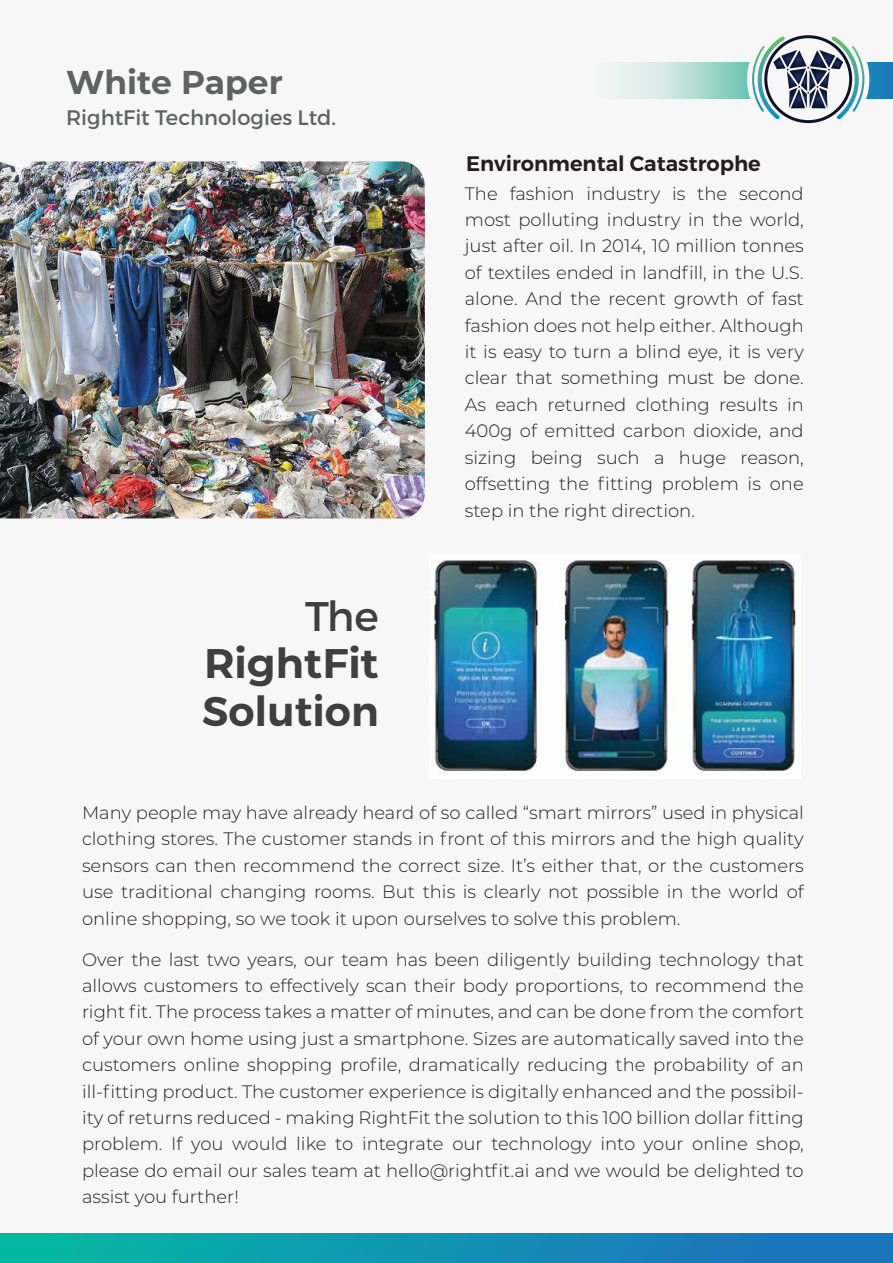
<style>
.page{position:relative;width:893px;height:1263px;background:#f7f7f7}
.page>*{position:absolute;margin:0;border:0;box-sizing:border-box;transform-origin:0 0}
.t1{font:700 41.4px "Montserrat";color:#3f3f3f}
.t2{font:600 41.4px "Montserrat";color:#3f3f3f}
.t3{font:41.4px "Montserrat";color:#3f3f3f}
.t4{font:700 33px "Montserrat";color:#606161}
.t5{font:21px "Montserrat";color:#606161}
.t6{font:600 21px "Montserrat";color:#231f20}
.t7{font:300 18px/26.4px "Montserrat";color:#231f20;text-align:justify}
</style>
<div class="page">
<div style="left:0;top:1233px;width:893px;height:30px;background:linear-gradient(to right,#04b9a3,#1f6cc0)"></div>
<img style="left:434px;top:560px;width:362px;height:214px">
<img style="left:0;top:161px;width:425px;height:357px">
<svg style="left:616px;top:62px;width:277px;height:37px;background:#a1d0d3"></svg>
<div style="left:747px;top:18px;width:122px;height:122px;background:#f7f7f7;border-radius:50%"></div>
<svg style="left:752px;top:35px;width:112px;height:88px"></svg>
<h2 class="t4" style="left:66px;top:58px;width:218px">White Paper</h2>
<p class="t5" style="left:66px;top:105px;width:272px">RightFit Technologies Ltd.</p>
<h1 class="t3" style="left:305px;top:591px;width:75px">The</h1>
<h1 class="t1" style="left:204px;top:634px;width:176px">RightFit</h1>
<h1 class="t2" style="left:202px;top:685px;width:178px">Solution</h1>
<p class="t6" style="left:466px;top:151px;width:296px">Environmental Catastrophe</p>
<p class="t7" style="left:465px;top:179px;width:341px">The fashion industry is the second most polluting industry in the world, just after oil. In 2014, 10 million tonnes of textiles ended in landfill, in the U.S. alone. And the recent growth of fast fashion does not help either. Although it is easy to turn a blind eye, it is very clear that something must be done.<br>As each returned clothing results in 400g of emitted carbon dioxide, and sizing being such a huge reason, offsetting the fitting problem is one step in the right direction.</p>
<p class="t7" style="left:82px;top:799px;width:723px">Many people may have already heard of so called “smart mirrors” used in physical clothing stores. The customer stands in front of this mirrors and the high quality sensors can then recommend the correct size. It’s either that, or the customers use traditional changing rooms. But this is clearly not possible in the world of online shopping, so we took it upon ourselves to solve this problem.</p>
<p class="t7" style="left:82px;top:945px;width:723px">Over the last two years, our team has been diligently building technology that allows customers to effectively scan their body proportions, to recommend the right fit. The process takes a matter of minutes, and can be done from the comfort of your own home using just a smartphone. Sizes are automatically saved into the customers online shopping profile, dramatically reducing the probability of an ill-fitting product. The customer experience is digitally enhanced and the possibil&shy;ity of returns reduced - making RightFit the solution to this 100 billion dollar fitting problem. If you would like to integrate our technology into your online shop, please do email our sales team at hello@rightfit.ai and we would be delighted to assist you further!</p>
</div>
